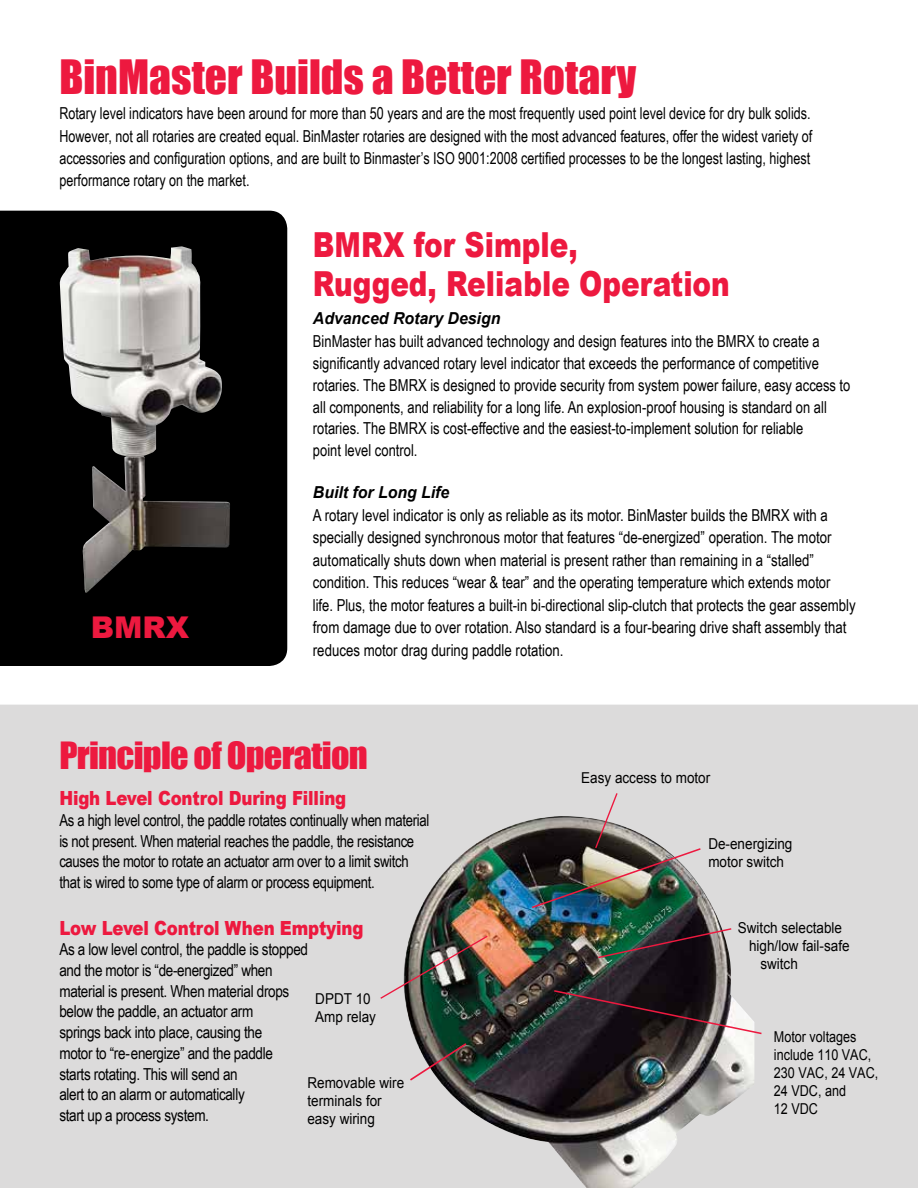
<style>
.page{position:relative;width:918px;height:1188px;background:#fff}
.page>*{position:absolute;margin:0;border:0;box-sizing:border-box;transform-origin:0 0}
.t1{font:43.5px "Impact";color:#ed193f}
.t2{font:900 34.5px/39px "Arial";color:#ed193f;scale:.81 1}
.t3{font:34.5px "Impact";letter-spacing:-.02em;color:#ed193f;scale:1.05 1}
.t4{font:900 30px "Arial";color:#ed193f}
.t5{font:900 19.5px "Arial";letter-spacing:-.01em;color:#ed193f;scale:.85 1}
.t6{font:16.5px/22.5px "Arial Narrow";color:#000}
.t7{font:16.5px/20.7px "Arial Narrow";letter-spacing:-.02em;color:#000}
.t8{font:16.5px/21.9px "Arial Narrow";color:#000;scale:.96 1}
.t9{font:16.5px/22.2px "Arial Narrow";color:#000;scale:.93 1}
.t10{font:italic 700 16.5px "Arial";color:#000;scale:.96 1}
.t11{font:15px/18px "Arial";color:#000;scale:.9 1}
.t12{font:15px/18px "Arial";color:#000;scale:.84 1}
</style>
<div class="page">
<div style="left:0;top:211px;width:287px;height:455px;background:#000"></div>
<img style="left:60px;top:246px;width:170px;height:349px">
<div style="left:0;top:705px;width:918px;height:483px;background:#dcdbdb"></div>
<img style="left:401px;top:816px;width:353px;height:372px">
<img style="left:379px;top:934px;width:110px;height:66px">
<svg style="left:408px;top:1042px;width:60px;height:40px;background:#75706c"></svg>
<img style="left:530px;top:792px;width:172px;height:117px">
<img style="left:597px;top:927px;width:136px;height:32px">
<svg style="left:552px;top:989px;width:211px;height:46px;background:#4e4347"></svg>
<h1 class="t1" style="left:59px;top:43px;width:578px">BinMaster Builds a Better Rotary</h1>
<p class="t9" style="left:59px;top:102px;width:811px">Rotary level indicators have been around for more than 50 years and are the most frequently used point level device for dry bulk solids.<br>However, not all rotaries are created equal. BinMaster rotaries are designed with the most advanced features, offer the widest variety of accessories and configuration options, and are built to Binmaster’s ISO 9001:2008 certified processes to be the longest lasting, highest performance rotary on the market.</p>
<h3 class="t4" style="left:91px;top:605px;width:100px">BMRX</h3>
<h2 class="t2" style="left:313px;top:224px;width:516px">BMRX for Simple,<br>Rugged, Reliable Operation</h2>
<p class="t10" style="left:313px;top:307px;width:197px">Advanced Rotary Design</p>
<p class="t8" style="left:313px;top:329px;width:561px">BinMaster has built advanced technology and design features into the BMRX to create a significantly advanced rotary level indicator that exceeds the performance of competitive rotaries. The BMRX is designed to provide security from system power failure, easy access to all components, and reliability for a long life. An explosion-proof housing is standard on all rotaries. The BMRX is cost-effective and the easiest-to-implement solution for reliable<br>point level control.</p>
<p class="t10" style="left:313px;top:481px;width:144px">Built for Long Life</p>
<p class="t6" style="left:313px;top:503px;width:544px">A rotary level indicator is only as reliable as its motor. BinMaster builds the BMRX with a specially designed synchronous motor that features “de-energized” operation. The motor automatically shuts down when material is present rather than remaining in a “stalled” condition. This reduces “wear &amp; tear” and the operating temperature which extends motor<br>life. Plus, the motor features a built-in bi-directional slip-clutch that protects the gear assembly from damage due to over rotation. Also standard is a four-bearing drive shaft assembly that reduces motor drag during paddle rotation.</p>
<h2 class="t3" style="left:59px;top:729px;width:295px">Principle of Operation</h2>
<p class="t5" style="left:59px;top:784px;width:339px">High Level Control During Filling</p>
<p class="t7" style="left:59px;top:809px;width:371px">As a high level control, the paddle rotates continually when material is not present. When material reaches the paddle, the resistance causes the motor to rotate an actuator arm over to a limit switch that is wired to some type of alarm or process equipment.</p>
<p class="t5" style="left:59px;top:914px;width:359px">Low Level Control When Emptying</p>
<p class="t7" style="left:59px;top:939px;width:250px">As a low level control, the paddle is stopped and the motor is “de-energized” when material is present. When material drops below the paddle, an actuator arm<br>springs back into place, causing the<br>motor to “re-energize” and the paddle starts rotating. This will send an<br>alert to an alarm or automatically<br>start up a process system.</p>
<p class="t11" style="left:315px;top:990px;width:69px">DPDT 10<br>Amp relay</p>
<p class="t11" style="left:307px;top:1074px;width:109px">Removable wire terminals for easy wiring</p>
<p class="t11" style="left:581px;top:769px;width:145px">Easy access to motor</p>
<p class="t11" style="left:708px;top:835px;width:95px">De-energizing motor switch</p>
<p class="t11" style="left:738px;top:918px;width:117px">Switch selectable</p>
<p class="t11" style="left:749px;top:936px;width:113px">high/low fail-safe</p>
<p class="t11" style="left:760px;top:954px;width:43px">switch</p>
<p class="t12" style="left:774px;top:1028px;width:126px">Motor voltages include 110 VAC,<br>230 VAC, 24 VAC,<br>24 VDC, and<br>12 VDC</p>
</div>
